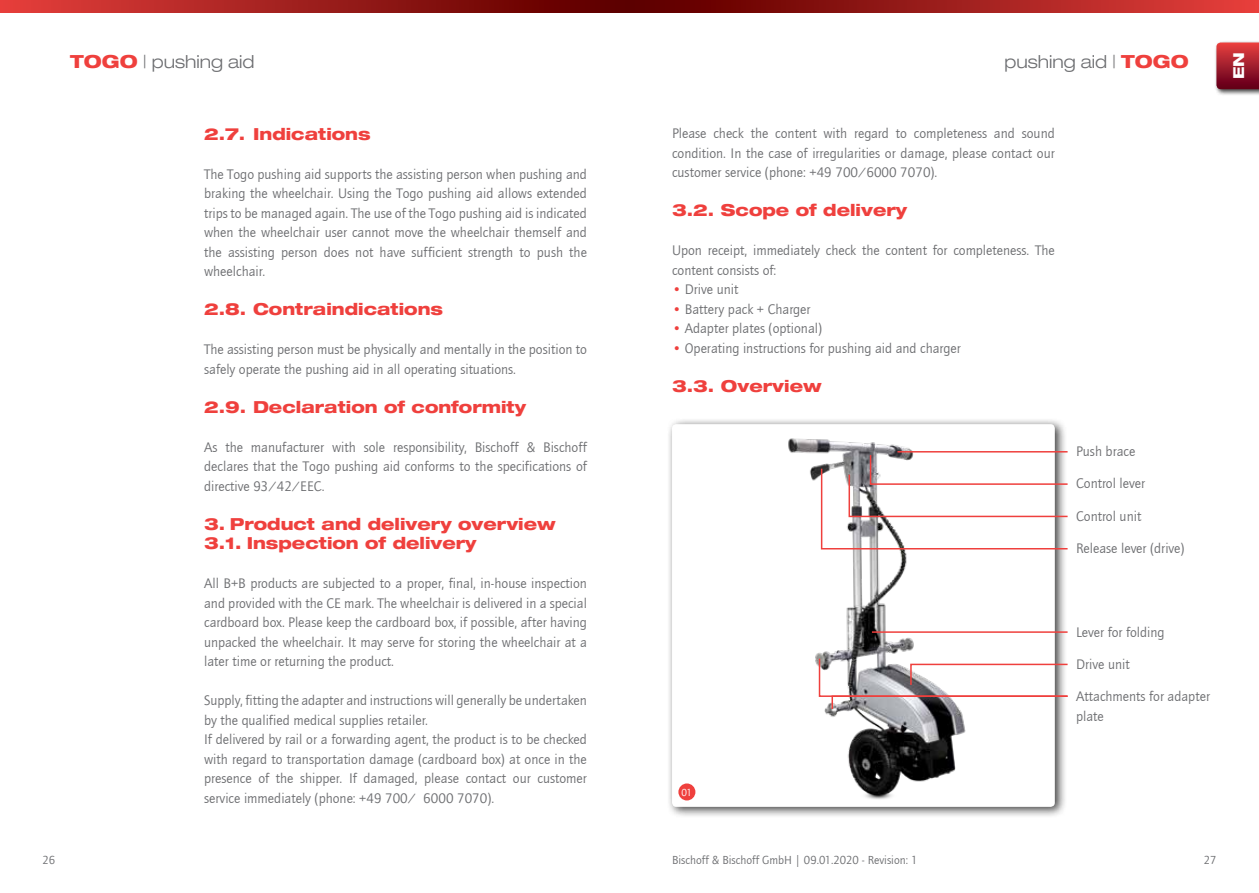
<style>
.page{position:relative;width:1259px;height:893px;background:#fff}
.page>*{position:absolute;margin:0;border:0;box-sizing:border-box;transform-origin:0 0}
.t1{font:300 18px "Helve Neu Lig Ext";color:#6d6e71}
.t2{font:800 16.5px/19.5px "Helve Neu Hea Ext";color:#ef403d}
.t3{font:800 15px "Helve Neu Hea Ext";color:#fff}
.t4{font:14.25px/19.5px "Quay Sans";color:#6d6e71;text-align:justify}
.t5{font:12px "Quay Sans";color:#6d6e71}
.t6{font:10.5px "Quay Sans";color:#fff}
.s1{font-family:"Helve Neu Hea Ext";font-weight:800;color:#ef403d}
.s2{color:#ef403d}
</style>
<div class="page">
<svg style="left:0;top:0;width:629px;height:12px;background:#9d1d1b"></svg>
<svg style="left:629px;top:0;width:630px;height:12px;background:#9e1d1b"></svg>
<div style="left:1213px;top:40px;width:46px;height:56px;background:#000;opacity:.75"></div>
<svg style="left:1216px;top:43px;width:43px;height:46px;background:#a31f2e"></svg>
<div style="left:666px;top:418px;width:401px;height:401px;background:#000;opacity:.75"></div>
<div style="left:672px;top:424px;width:382px;height:383px;background:#fff;border-radius:4px"></div>
<img style="left:788px;top:438px;width:178px;height:362px">
<hr style="left:897px;top:451px;width:170px;height:2px;background:#ef403d">
<svg style="left:820px;top:454px;width:248px;height:96px"></svg>
<hr style="left:872px;top:631px;width:195px;height:2px;background:#ef403d">
<svg style="left:818px;top:657px;width:250px;height:53px"></svg>
<div style="left:678px;top:783px;width:17px;height:17px;background:#ef403d;border-radius:50%"></div>
<p class="t1" style="left:70px;top:50px;width:186px"><span class="s1">TOGO</span> | pushing aid</p>
<p class="t1" style="left:1004px;top:50px;width:186px">pushing aid | <span class="s1">TOGO</span></p>
<p class="t3" style="left:1229px;top:79px;width:28px;rotate:-90deg">EN</p>
<p class="t2" style="left:204px;top:123px;width:168px">2.7. Indications</p>
<p class="t4" style="left:204px;top:164px;width:384px">The Togo pushing aid supports the assisting person when pushing and braking the wheelchair. Using the Togo pushing aid allows extended trips to be managed again. The use of the Togo pushing aid is indicated when the wheelchair user cannot move the wheelchair themself and the assisting person does not have sufficient strength to push the wheelchair.</p>
<p class="t2" style="left:204px;top:299px;width:240px">2.8. Contraindications</p>
<p class="t4" style="left:204px;top:340px;width:384px">The assisting person must be physically and mentally in the position to safely operate the pushing aid in all operating situations.</p>
<p class="t2" style="left:204px;top:396px;width:323px">2.9. Declaration of conformity</p>
<p class="t4" style="left:204px;top:437px;width:384px">As the manufacturer with sole responsibility, Bischoff &amp; Bischoff declares that the Togo pushing aid conforms to the specifications of directive 93/42/EEC.</p>
<p class="t2" style="left:204px;top:513px;width:353px">3. Product and delivery overview<br>3.1. Inspection of delivery</p>
<p class="t4" style="left:204px;top:574px;width:384px">All B+B products are subjected to a proper, final, in-house inspection and provided with the CE mark. The wheelchair is delivered in a special cardboard box. Please keep the cardboard box, if possible, after having unpacked the wheelchair. It may serve for storing the wheelchair at a later time or returning the product.</p>
<p class="t4" style="left:204px;top:691px;width:384px;text-align:left">Supply, fitting the adapter and instructions will generally be undertaken by the qualified medical supplies retailer.<br>If delivered by rail or a forwarding agent, the product is to be checked with regard to transportation damage (cardboard box) at once in the presence of the shipper. If damaged, please contact our customer service immediately (phone: +49 700/ 6000 7070).</p>
<p class="t4" style="left:672px;top:124px;width:384px">Please check the content with regard to completeness and sound condition. In the case of irregularities or damage, please contact our customer service (phone: +49 700/6000 7070).</p>
<p class="t2" style="left:672px;top:200px;width:237px">3.2. Scope of delivery</p>
<p class="t4" style="left:672px;top:241px;width:384px">Upon receipt, immediately check the content for completeness. The content consists of:</p>
<p class="t4" style="left:672px;top:280px;width:68px"><span class="s2">•</span> Drive unit</p>
<p class="t4" style="left:672px;top:300px;width:140px"><span class="s2">•</span> Battery pack + Charger</p>
<p class="t4" style="left:672px;top:319px;width:152px"><span class="s2">•</span> Adapter plates (optional)</p>
<p class="t4" style="left:672px;top:338px;width:290px"><span class="s2">•</span> Operating instructions for pushing aid and charger</p>
<p class="t2" style="left:672px;top:376px;width:151px">3.3. Overview</p>
<p class="t4" style="left:1076px;top:442px;width:61px">Push brace</p>
<p class="t4" style="left:1076px;top:474px;width:70px">Control lever</p>
<p class="t4" style="left:1076px;top:506px;width:67px">Control unit</p>
<p class="t4" style="left:1076px;top:539px;width:110px">Release lever (drive)</p>
<p class="t6" style="left:681px;top:786px;width:12px">01</p>
<p class="t4" style="left:1076px;top:623px;width:90px">Lever for folding</p>
<p class="t4" style="left:1076px;top:655px;width:55px">Drive unit</p>
<p class="t4" style="left:1076px;top:687px;width:135px">Attachments for adapter plate</p>
<p class="t5" style="left:672px;top:853px;width:247px">Bischoff &amp; Bischoff GmbH | 09.01.2020 - Revision: 1</p>
<p class="t5" style="left:43px;top:853px;width:14px">26</p>
<p class="t5" style="left:1203px;top:853px;width:14px">27</p>
</div>
